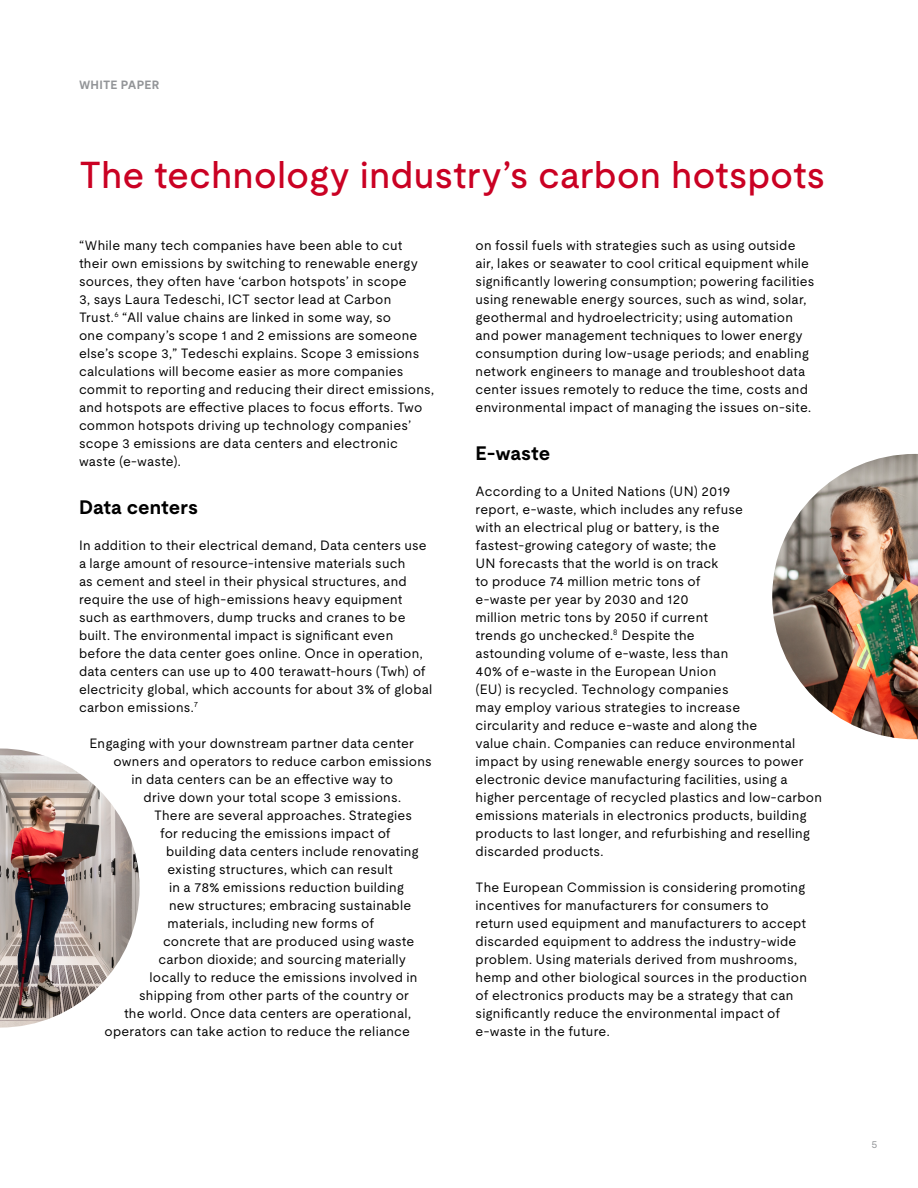
<style>
.page{position:relative;width:918px;height:1188px;background:#fff}
.page>*{position:absolute;margin:0;border:0;box-sizing:border-box;transform-origin:0 0}
.t1{font:500 37.5px "UL Moderat";color:#ca0123}
.t2{font:700 19.5px "UL Moderat";letter-spacing:.005em;color:#000}
.t3{font:13.5px/18px "UL Moderat";letter-spacing:.015em;color:#000}
.t4{font:700 12px "UL Moderat";letter-spacing:.015em;color:#939598}
.t5{font:10.5px "UL Moderat";color:#939598}
</style>
<div class="page">
<img style="left:0;top:748px;width:140px;height:280px">
<img style="left:772px;top:454px;width:146px;height:285px">
<p class="t4" style="left:79px;top:75px;width:82px">WHITE PAPER</p>
<h1 class="t1" style="left:79px;top:146px;width:748px">The technology industry’s carbon hotspots</h1>
<p class="t3" style="left:79px;top:236px;width:357px">“While many tech companies have been able to cut their own emissions by switching to renewable energy sources, they often have ‘carbon hotspots’ in scope<br>3, says Laura Tedeschi, ICT sector lead at Carbon Trust.<sup>6</sup> “All value chains are linked in some way, so<br>one company’s scope 1 and 2 emissions are someone else’s scope 3,” Tedeschi explains. Scope 3 emissions calculations will become easier as more companies commit to reporting and reducing their direct emissions, and hotspots are effective places to focus efforts. Two common hotspots driving up technology companies’ scope 3 emissions are data centers and electronic waste (e-waste).</p>
<h2 class="t2" style="left:79px;top:492px;width:120px">Data centers</h2>
<p class="t3" style="left:79px;top:536px;width:355px">In addition to their electrical demand, Data centers use a large amount of resource-intensive materials such<br>as cement and steel in their physical structures, and require the use of high-emissions heavy equipment such as earthmovers, dump trucks and cranes to be built. The environmental impact is significant even before the data center goes online. Once in operation, data centers can use up to 400 terawatt-hours (Twh) of electricity global, which accounts for about 3% of global carbon emissions.<sup>7</sup></p>
<p class="t3" style="left:90px;top:734px;width:326px">Engaging with your downstream partner data center</p>
<p class="t3" style="left:114px;top:752px;width:320px">owners and operators to reduce carbon emissions</p>
<p class="t3" style="left:132px;top:770px;width:263px">in data centers can be an effective way to</p>
<p class="t3" style="left:144px;top:788px;width:259px">drive down your total scope 3 emissions.</p>
<p class="t3" style="left:154px;top:806px;width:260px">There are several approaches. Strategies</p>
<p class="t3" style="left:160px;top:824px;width:232px">for reducing the emissions impact of</p>
<p class="t3" style="left:166px;top:842px;width:254px">building data centers include renovating</p>
<p class="t3" style="left:168px;top:860px;width:227px">existing structures, which can result</p>
<p class="t3" style="left:169px;top:878px;width:236px">in a 78% emissions reduction building</p>
<p class="t3" style="left:169px;top:896px;width:244px">new structures; embracing sustainable</p>
<p class="t3" style="left:168px;top:914px;width:208px">materials, including new forms of</p>
<p class="t3" style="left:163px;top:932px;width:253px">concrete that are produced using waste</p>
<p class="t3" style="left:159px;top:950px;width:249px">carbon dioxide; and sourcing materially</p>
<p class="t3" style="left:150px;top:968px;width:270px">locally to reduce the emissions involved in</p>
<p class="t3" style="left:139px;top:986px;width:272px">shipping from other parts of the country or</p>
<p class="t3" style="left:124px;top:1004px;width:289px">the world. Once data centers are operational,</p>
<p class="t3" style="left:105px;top:1022px;width:307px">operators can take action to reduce the reliance</p>
<p class="t3" style="left:476px;top:236px;width:341px">on fossil fuels with strategies such as using outside air, lakes or seawater to cool critical equipment while significantly lowering consumption; powering facilities using renewable energy sources, such as wind, solar, geothermal and hydroelectricity; using automation and power management techniques to lower energy consumption during low-usage periods; and enabling network engineers to manage and troubleshoot data center issues remotely to reduce the time, costs and environmental impact of managing the issues on-site.</p>
<h2 class="t2" style="left:476px;top:438px;width:76px">E-waste</h2>
<p class="t3" style="left:476px;top:482px;width:348px">According to a United Nations (UN) 2019<br>report, e-waste, which includes any refuse<br>with an electrical plug or battery, is the<br>fastest-growing category of waste; the<br>UN forecasts that the world is on track<br>to produce 74 million metric tons of<br>e-waste per year by 2030 and 120<br>million metric tons by 2050 if current<br>trends go unchecked.<sup>8</sup> Despite the<br>astounding volume of e-waste, less than<br>40% of e-waste in the European Union<br>(EU) is recycled. Technology companies<br>may employ various strategies to increase<br>circularity and reduce e-waste and along the<br>value chain. Companies can reduce environmental impact by using renewable energy sources to power electronic device manufacturing facilities, using a higher percentage of recycled plastics and low-carbon emissions materials in electronics products, building products to last longer, and refurbishing and reselling discarded products.</p>
<p class="t3" style="left:476px;top:878px;width:333px">The European Commission is considering promoting incentives for manufacturers for consumers to return used equipment and manufacturers to accept discarded equipment to address the industry-wide problem. Using materials derived from mushrooms, hemp and other biological sources in the production of electronics products may be a strategy that can significantly reduce the environmental impact of e-waste in the future.</p>
<p class="t5" style="left:871px;top:1136px;width:8px">5</p>
</div>
